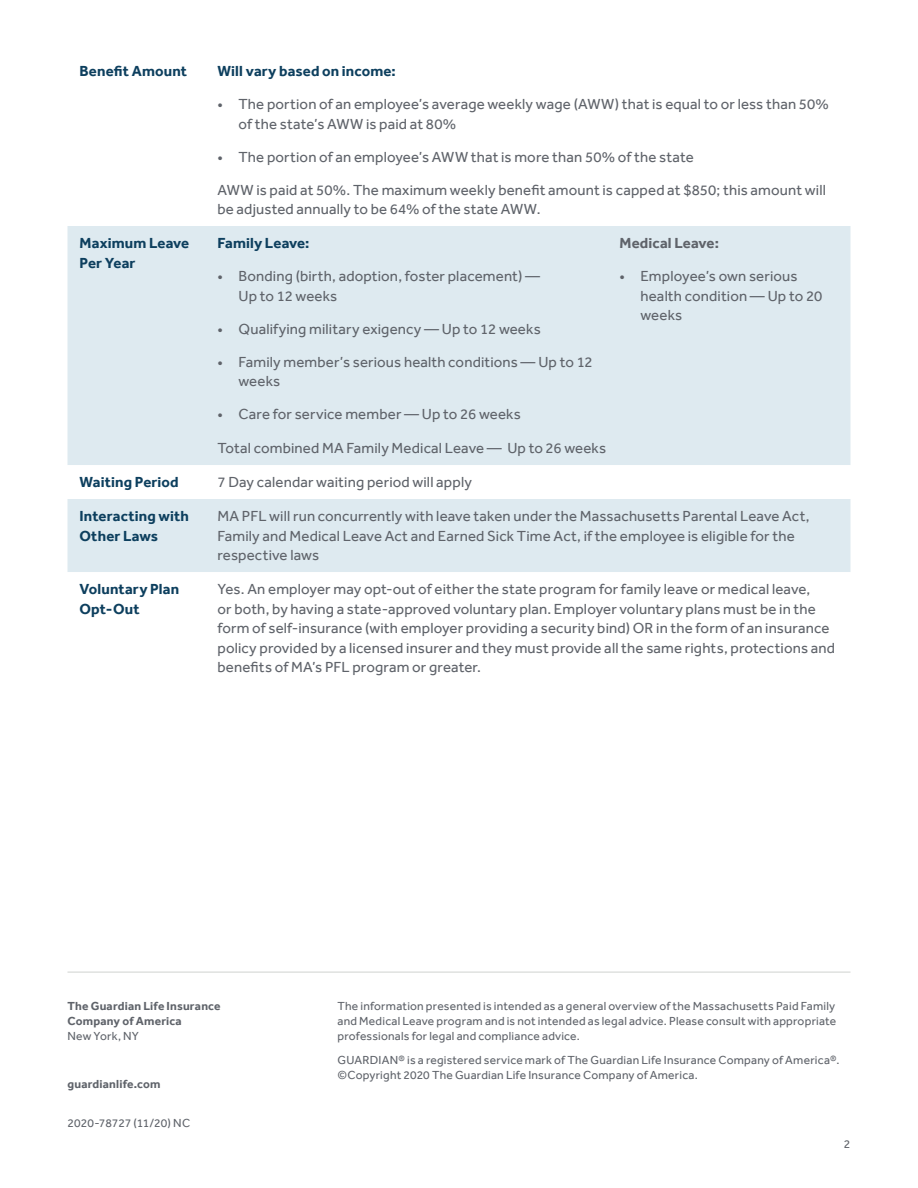
<style>
.page{position:relative;width:918px;height:1188px;background:#fff}
.page>*{position:absolute;margin:0;border:0;box-sizing:border-box;transform-origin:0 0}
.t1{font:15px/19.5px "Effra";letter-spacing:.01em;color:#5f636a}
.t2{font:700 15px/19.5px "Effra";letter-spacing:.01em;color:#0d3f5e}
.t3{font:700 15px "Effra";letter-spacing:.01em;color:#5f636a}
.t4{font:12px/15px "Effra";letter-spacing:.02em;color:#5f636a;text-align:justify}
.t5{font:700 12px/15px "Effra";letter-spacing:.015em;color:#5f636a}
</style>
<div class="page">
<hr style="left:68px;top:971px;width:782px;height:2px;background:#dfe1df">
<svg style="left:68px;top:226px;width:782px;height:346px;background:#e1ecf1"></svg>
<p class="t2" style="left:80px;top:61px;width:109px">Benefit Amount</p>
<p class="t2" style="left:218px;top:61px;width:180px">Will vary based on income:</p>
<p class="t1" style="left:238px;top:94px;width:592px;text-indent:-21px">• The portion of an employee’s average weekly wage (AWW) that is equal to or less than 50% of the state’s AWW is paid at 80%</p>
<p class="t1" style="left:218px;top:147px;width:478px">• The portion of an employee’s AWW that is more than 50% of the state</p>
<p class="t1" style="left:218px;top:180px;width:610px">AWW is paid at 50%. The maximum weekly benefit amount is capped at $850; this amount will be adjusted annually to be 64% of the state AWW.</p>
<p class="t2" style="left:80px;top:233px;width:111px">Maximum Leave<br>Per Year</p>
<p class="t2" style="left:218px;top:233px;width:94px">Family Leave:</p>
<p class="t1" style="left:238px;top:266px;width:303px;text-indent:-21px">• Bonding (birth, adoption, foster placement) —<br>Up to 12 weeks</p>
<p class="t1" style="left:218px;top:319px;width:325px">• Qualifying military exigency — Up to 12 weeks</p>
<p class="t1" style="left:238px;top:352px;width:356px;text-indent:-21px">• Family member’s serious health conditions — Up to 12 weeks</p>
<p class="t1" style="left:218px;top:404px;width:305px">• Care for service member — Up to 26 weeks</p>
<p class="t3" style="left:620px;top:234px;width:101px">Medical Leave:</p>
<p class="t1" style="left:640px;top:266px;width:183px;text-indent:-21px">• Employee’s own serious health condition — Up to 20 weeks</p>
<p class="t1" style="left:218px;top:438px;width:390px">Total combined MA Family Medical Leave — Up to 26 weeks</p>
<p class="t2" style="left:80px;top:472px;width:101px">Waiting Period</p>
<p class="t1" style="left:218px;top:472px;width:256px">7 Day calendar waiting period will apply</p>
<p class="t2" style="left:80px;top:506px;width:111px">Interacting with<br>Other Laws</p>
<p class="t1" style="left:218px;top:506px;width:594px">MA PFL will run concurrently with leave taken under the Massachusetts Parental Leave Act,<br>Family and Medical Leave Act and Earned Sick Time Act, if the employee is eligible for the respective laws</p>
<p class="t2" style="left:80px;top:579px;width:101px">Voluntary Plan<br>Opt-Out</p>
<p class="t1" style="left:218px;top:579px;width:619px">Yes. An employer may opt-out of either the state program for family leave or medical leave,<br>or both, by having a state-approved voluntary plan. Employer voluntary plans must be in the form of self-insurance (with employer providing a security bind) OR in the form of an insurance policy provided by a licensed insurer and they must provide all the same rights, protections and benefits of MA’s PFL program or greater.</p>
<p class="t5" style="left:68px;top:998px;width:155px">The Guardian Life Insurance<br>Company of America</p>
<p class="t4" style="left:68px;top:1028px;width:73px">New York, NY</p>
<p class="t5" style="left:68px;top:1076px;width:94px">guardianlife.com</p>
<p class="t4" style="left:68px;top:1115px;width:124px">2020-78727 (11/20) NC</p>
<p class="t4" style="left:338px;top:998px;width:500px">The information presented is intended as a general overview of the Massachusetts Paid Family and Medical Leave program and is not intended as legal advice. Please consult with appropriate professionals for legal and compliance advice.</p>
<p class="t4" style="left:338px;top:1052px;width:503px">GUARDIAN® is a registered service mark of The Guardian Life Insurance Company of America®. ©Copyright 2020 The Guardian Life Insurance Company of America.</p>
<p class="t4" style="left:844px;top:1136px;width:8px">2</p>
</div>
